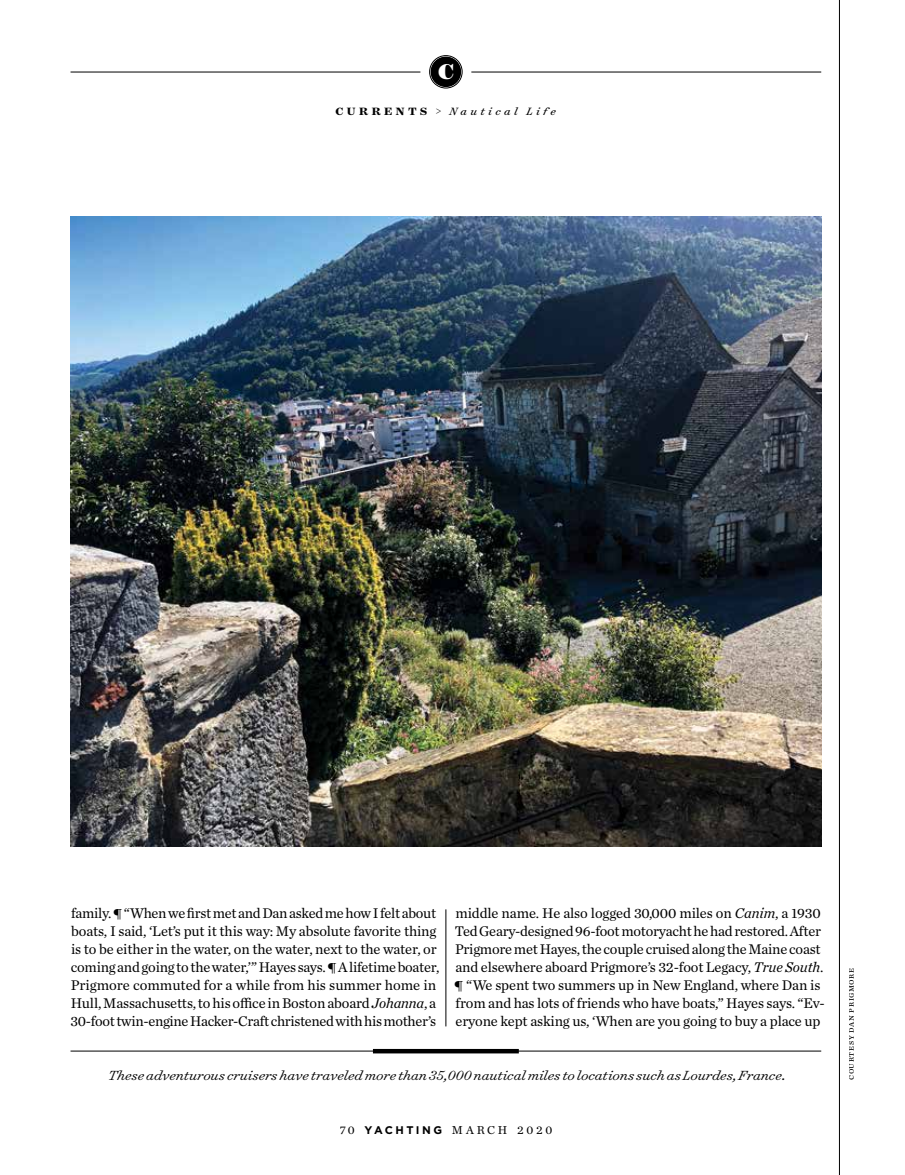
<style>
.page{position:relative;width:905px;height:1175px;background:#fff}
.page>*{position:absolute;margin:0;border:0;box-sizing:border-box;transform-origin:0 0}
.t1{font:900 24.3px "Surveyor Display";color:#fff}
.t2{font:italic 300 15px "Surveyor Text";color:#000}
.t3{font:14.7px/18px "Chronicle Text G1";letter-spacing:-.01em;color:#000}
.t4{font:italic 12px "Surveyor Text";letter-spacing:.285em;color:#000}
.t5{font:12px "Chronicle Text G1";letter-spacing:.23em;color:#000}
.t6{font:9px "Chronicle Text G1";letter-spacing:.065em;color:#000}
.s1{font-weight:700;font-style:normal}
.s2{font-weight:500;font-style:normal}
.s3{font-style:italic}
.s4{font-family:"Gotham";font-weight:700;font-size:11.1px}
</style>
<div class="page">
<hr style="left:839px;top:0;width:1px;height:1174px;background:#000">
<hr style="left:445px;top:909px;width:1px;height:117px;background:#000">
<hr style="left:471px;top:72px;width:350px;height:1px;background:#000">
<hr style="left:71px;top:72px;width:349px;height:1px;background:#000">
<div style="left:430px;top:57px;width:31px;height:30px;background:#000;border-radius:50%"></div>
<div style="left:429px;top:55px;width:33px;height:33px;border:1px solid #000;border-radius:50%"></div>
<div style="left:431px;top:57px;width:29px;height:29px;border:1px solid #000;border-radius:50%"></div>
<hr style="left:70px;top:1050px;width:751px;height:1px;background:#000">
<div style="left:373px;top:1048px;width:146px;height:5px;background:#000"></div>
<img style="left:70px;top:216px;width:751px;height:630px">
<h1 class="t1" style="left:438px;top:56px;width:17px">C</h1>
<p class="t4" style="left:335px;top:104px;width:222px"><span class="s1">CURRENTS</span> <span class="s2">&gt;</span> Nautical Life</p>
<p class="t3" style="left:71px;top:903px;width:370px">family. ¶ “When we first met and Dan asked me how I felt about boats, I said, ‘Let’s put it this way: My absolute favorite thing is to be either in the water, on the water, next to the water, or coming and going to the water,’” Hayes says. ¶ A lifetime boater, Prigmore commuted for a while from his summer home in Hull, Massachusetts, to his office in Boston aboard <span class="s3">Johanna</span>, a 30-foot twin-engine Hacker-Craft christened with his mother’s</p>
<p class="t3" style="left:454px;top:903px;width:372px">middle name. He also logged 30,000 miles on <span class="s3">Canim</span>, a 1930<br>Ted Geary-designed 96-foot motoryacht he had restored. After Prigmore met Hayes, the couple cruised along the Maine coast and elsewhere aboard Prigmore’s 32-foot Legacy, <span class="s3">True South</span>. ¶ “We spent two summers up in New England, where Dan is from and has lots of friends who have boats,” Hayes says. “Ev&shy;eryone kept asking us, ‘When are you going to buy a place up</p>
<p class="t2" style="left:108px;top:1066px;width:679px">These adventurous cruisers have traveled more than 35,000 nautical miles to locations such as Lourdes, France.</p>
<p class="t5" style="left:339px;top:1121px;width:214px">70 <span class="s4">YACHTING</span> MARCH 2020</p>
<p class="t6" style="left:844px;top:1080px;width:114px;rotate:-90deg">courtesy dan prigmore</p>
</div>
